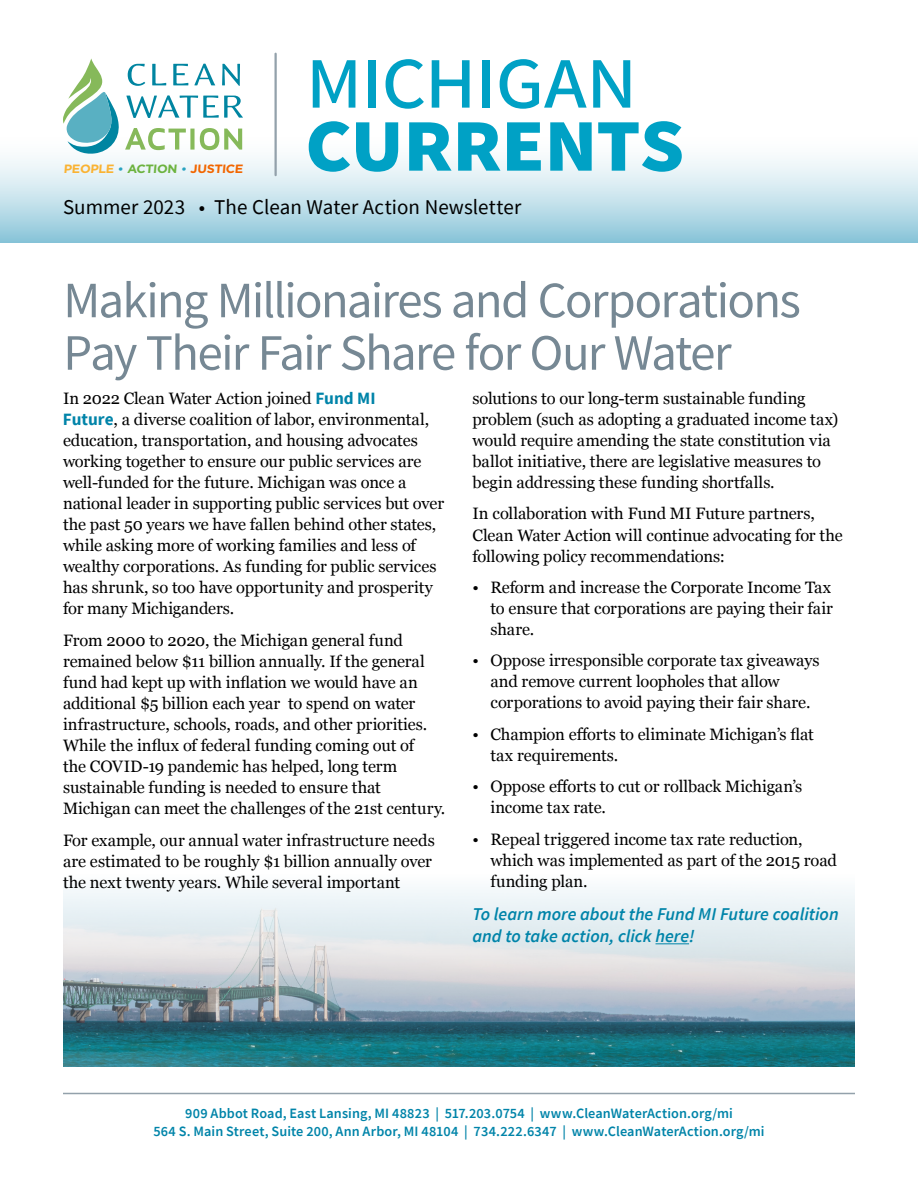
<style>
.page{position:relative;width:918px;height:1188px;background:#fff}
.page>*{position:absolute;margin:0;border:0;box-sizing:border-box;transform-origin:0 0}
.t1{font:91.5px "Source Sans Pro";letter-spacing:-.035em;color:#00a1c5}
.t2{font:700 91.5px "Source Sans Pro";color:#00a1c5}
._16_Head_SS{font:51px/52.5px "Source Sans Pro";letter-spacing:-.035em;color:#768894}
.t3{font:21px "Source Sans Pro";letter-spacing:.005em;color:#000}
._16_News_Body_text{font:italic 600 18px/22.5px "Source Sans Pro";color:#0084a9}
._16_News_Body_text-2{font:16.5px/21px "Georgia";letter-spacing:-.005em;color:#000}
._16_Currents_State_Footer_centered{font:600 14.25px "Source Sans Pro";letter-spacing:.005em;color:#0084a9}
.t4{font:700 12px "Gotham";color:#f26600;scale:1.05 1}
.s1{color:#fab333}
.s2{font-size:11.25px;color:#28a3c1}
.s3{color:#6cb33f}
.s4{font-family:"Source Sans Pro";font-weight:700;font-size:17.25px;color:#0084a9}
</style>
<div class="page">
<hr style="left:63px;top:1093px;width:792px;height:1px;background:#93a1ab">
<div style="left:0;top:135px;width:918px;height:108px;background:linear-gradient(to bottom,#fff,#92c9db)"></div>
<hr style="left:274px;top:54px;width:3px;height:121px;background:#93a1ab">
<svg style="left:63px;top:58px;width:180px;height:97px"></svg>
<img style="left:63px;top:889px;width:792px;height:177px">
<hr style="left:656px;top:943px;width:33px;height:1px;background:#0084a9">
<p class="t1" style="left:304px;top:19px;width:335px">michigan</p>
<p class="t2" style="left:305px;top:78px;width:382px">currents</p>
<p class="t3" style="left:63px;top:193px;width:460px">Summer 2023 • The Clean Water Action Newsletter</p>
<p class="t4" style="left:64px;top:161px;width:174px"><span class="s1">PEOPLE</span> <span class="s2">•</span> <span class="s3">ACTION</span> <span class="s2">•</span> JUSTICE</p>
<p class="_16_Head_SS" style="left:63px;top:274px;width:739px">Making Millionaires and Corporations<br>Pay Their Fair Share for Our Water</p>
<p class="_16_News_Body_text-2" style="left:472px;top:387px;width:367px">solutions to our long-term sustainable funding problem (such as adopting a graduated income tax) would require amending the state constitution via ballot initiative, there are legislative measures to begin addressing these funding shortfalls.</p>
<p class="_16_News_Body_text-2" style="left:472px;top:503px;width:372px">In collaboration with Fund MI Future partners,<br>Clean Water Action will continue advocating for the following policy recommendations:</p>
<p class="_16_News_Body_text-2" style="left:490px;top:576px;width:344px;text-align:justify;text-indent:-18px">• Reform and increase the Corporate Income Tax to ensure that corporations are paying their fair share.</p>
<p class="_16_News_Body_text-2" style="left:490px;top:650px;width:331px;text-indent:-18px">• Oppose irresponsible corporate tax giveaways and remove current loopholes that allow corporations to avoid paying their fair share.</p>
<p class="_16_News_Body_text-2" style="left:490px;top:723px;width:325px;text-indent:-18px">• Champion efforts to eliminate Michigan’s flat tax requirements.</p>
<p class="_16_News_Body_text-2" style="left:490px;top:776px;width:313px;text-indent:-18px">• Oppose efforts to cut or rollback Michigan’s income tax rate.</p>
<p class="_16_News_Body_text-2" style="left:490px;top:828px;width:348px;text-indent:-18px">• Repeal triggered income tax rate reduction, which was implemented as part of the 2015 road funding plan.</p>
<p class="_16_News_Body_text" style="left:472px;top:902px;width:368px">To learn more about the Fund MI Future coalition and to take action, click here!</p>
<p class="_16_News_Body_text-2" style="left:63px;top:388px;width:383px">In 2022 Clean Water Action joined <span class="s4">Fund MI<br>Future</span>, a diverse coalition of labor, environmental, education, transportation, and housing advocates working together to ensure our public services are well-funded for the future. Michigan was once a national leader in supporting public services but over the past 50 years we have fallen behind other states, while asking more of working families and less of wealthy corporations. As funding for public services has shrunk, so too have opportunity and prosperity for many Michiganders.</p>
<p class="_16_News_Body_text-2" style="left:63px;top:629px;width:384px">From 2000 to 2020, the Michigan general fund remained below $11 billion annually. If the general fund had kept up with inflation we would have an additional $5 billion each year to spend on water infrastructure, schools, roads, and other priorities.<br>While the influx of federal funding coming out of<br>the COVID-19 pandemic has helped, long term sustainable funding is needed to ensure that Michigan can meet the challenges of the 21st century.</p>
<p class="_16_News_Body_text-2" style="left:63px;top:829px;width:373px">For example, our annual water infrastructure needs are estimated to be roughly $1 billion annually over the next twenty years. While several important</p>
<p class="_16_Currents_State_Footer_centered" style="left:185px;top:1104px;width:549px">909 Abbot Road, East Lansing, MI 48823 | 517.203.0754 | www.CleanWaterAction.org/mi</p>
<p class="_16_Currents_State_Footer_centered" style="left:153px;top:1122px;width:613px">564 S. Main Street, Suite 200, Ann Arbor, MI 48104 | 734.222.6347 | www.CleanWaterAction.org/mi</p>
</div>
